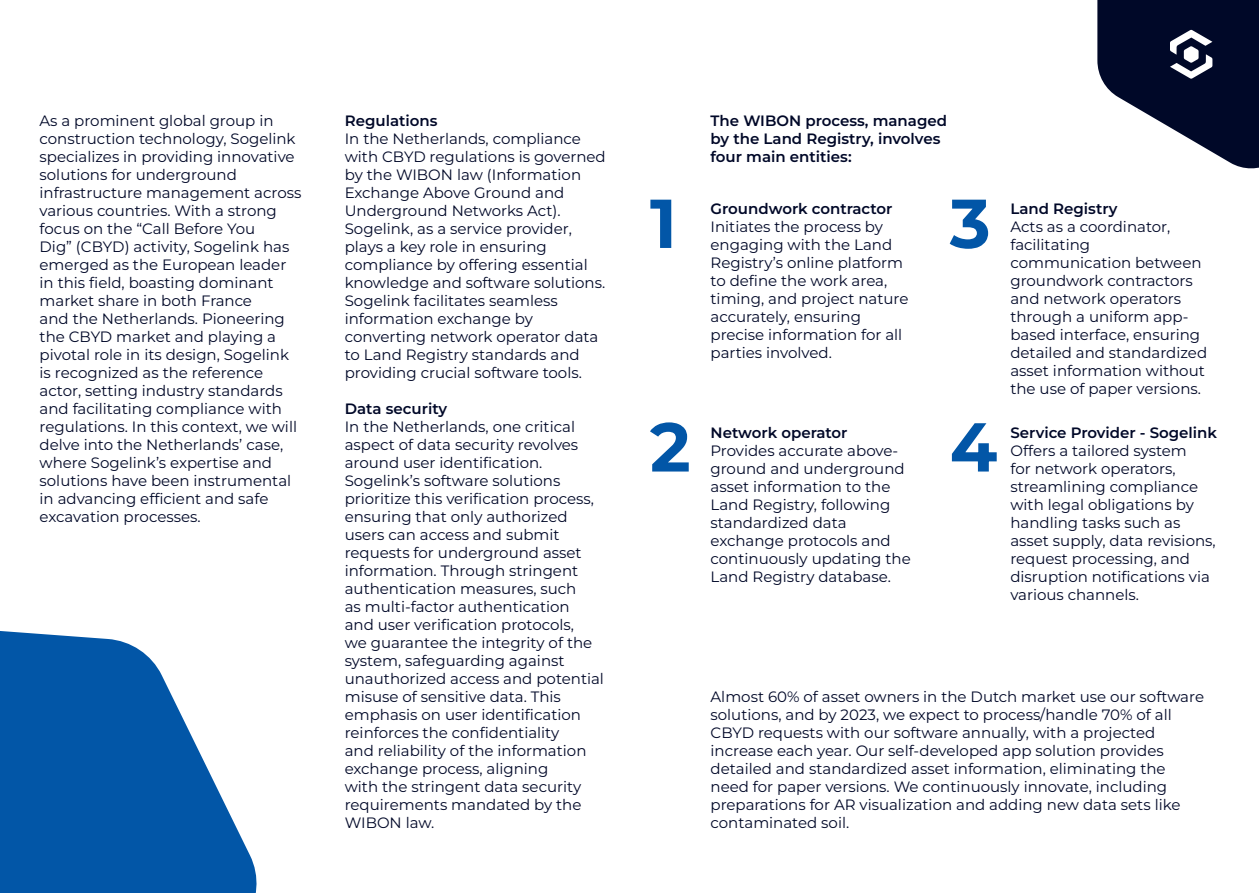
<style>
.page{position:relative;width:1259px;height:893px;background:#fff}
.page>*{position:absolute;margin:0;border:0;box-sizing:border-box;transform-origin:0 0}
.t1{font:700 69px "Montserrat";color:#0256a7}
.t2{font:15px/18px "Montserrat";color:#000828}
.t3{font:600 15px/18px "Montserrat";color:#000828}
</style>
<div class="page">
<svg style="left:0;top:631px;width:257px;height:262px;fill:#0256a7"></svg>
<svg style="left:1097px;top:0;width:162px;height:169px"></svg>
<p class="t2" style="left:40px;top:111px;width:263px">As a prominent global group in construction technology, Sogelink specializes in providing innovative solutions for underground infrastructure management across various countries. With a strong focus on the “Call Before You<br>Dig” (CBYD) activity, Sogelink has emerged as the European leader in this field, boasting dominant market share in both France<br>and the Netherlands. Pioneering the CBYD market and playing a pivotal role in its design, Sogelink is recognized as the reference actor, setting industry standards and facilitating compliance with regulations. In this context, we will delve into the Netherlands’ case, where Sogelink’s expertise and solutions have been instrumental in advancing efficient and safe excavation processes.</p>
<p class="t3" style="left:345px;top:111px;width:94px">Regulations</p>
<p class="t2" style="left:345px;top:129px;width:262px">In the Netherlands, compliance with CBYD regulations is governed by the WIBON law (Information<br>Exchange Above Ground and<br>Underground Networks Act).<br>Sogelink, as a service provider, plays a key role in ensuring compliance by offering essential knowledge and software solutions.<br>Sogelink facilitates seamless information exchange by converting network operator data to Land Registry standards and providing crucial software tools.</p>
<p class="t3" style="left:345px;top:399px;width:104px">Data security</p>
<p class="t2" style="left:345px;top:417px;width:261px">In the Netherlands, one critical aspect of data security revolves around user identification.<br>Sogelink’s software solutions prioritize this verification process, ensuring that only authorized users can access and submit requests for underground asset information. Through stringent authentication measures, such<br>as multi-factor authentication<br>and user verification protocols,<br>we guarantee the integrity of the system, safeguarding against unauthorized access and potential misuse of sensitive data. This emphasis on user identification reinforces the confidentiality<br>and reliability of the information exchange process, aligning<br>with the stringent data security requirements mandated by the<br>WIBON law.</p>
<p class="t3" style="left:710px;top:111px;width:238px">The WIBON process, managed by the Land Registry, involves four main entities:</p>
<h1 class="t1" style="left:650px;top:177px;width:29px">1</h1>
<h1 class="t1" style="left:949px;top:177px;width:42px">3</h1>
<p class="t3" style="left:710px;top:200px;width:183px">Groundwork contractor</p>
<p class="t2" style="left:710px;top:218px;width:199px">Initiates the process by engaging with the Land<br>Registry’s online platform to define the work area, timing, and project nature accurately, ensuring precise information for all parties involved.</p>
<p class="t3" style="left:1010px;top:200px;width:109px">Land Registry</p>
<p class="t2" style="left:1010px;top:218px;width:198px">Acts as a coordinator, facilitating communication between groundwork contractors and network operators through a uniform app&shy;based interface, ensuring detailed and standardized asset information without the use of paper versions.</p>
<h1 class="t1" style="left:650px;top:401px;width:42px">2</h1>
<h1 class="t1" style="left:949px;top:401px;width:49px">4</h1>
<p class="t3" style="left:710px;top:423px;width:138px">Network operator</p>
<p class="t2" style="left:710px;top:441px;width:202px">Provides accurate above&shy;ground and underground asset information to the<br>Land Registry, following standardized data exchange protocols and continuously updating the<br>Land Registry database.</p>
<p class="t3" style="left:1010px;top:423px;width:208px">Service Provider - Sogelink</p>
<p class="t2" style="left:1010px;top:441px;width:207px">Offers a tailored system<br>for network operators, streamlining compliance with legal obligations by handling tasks such as asset supply, data revisions, request processing, and disruption notifications via various channels.</p>
<p class="t2" style="left:710px;top:688px;width:495px">Almost 60% of asset owners in the Dutch market use our software solutions, and by 2023, we expect to process/handle 70% of all CBYD requests with our software annually, with a projected increase each year. Our self-developed app solution provides detailed and standardized asset information, eliminating the need for paper versions. We continuously innovate, including preparations for AR visualization and adding new data sets like contaminated soil.</p>
</div>
